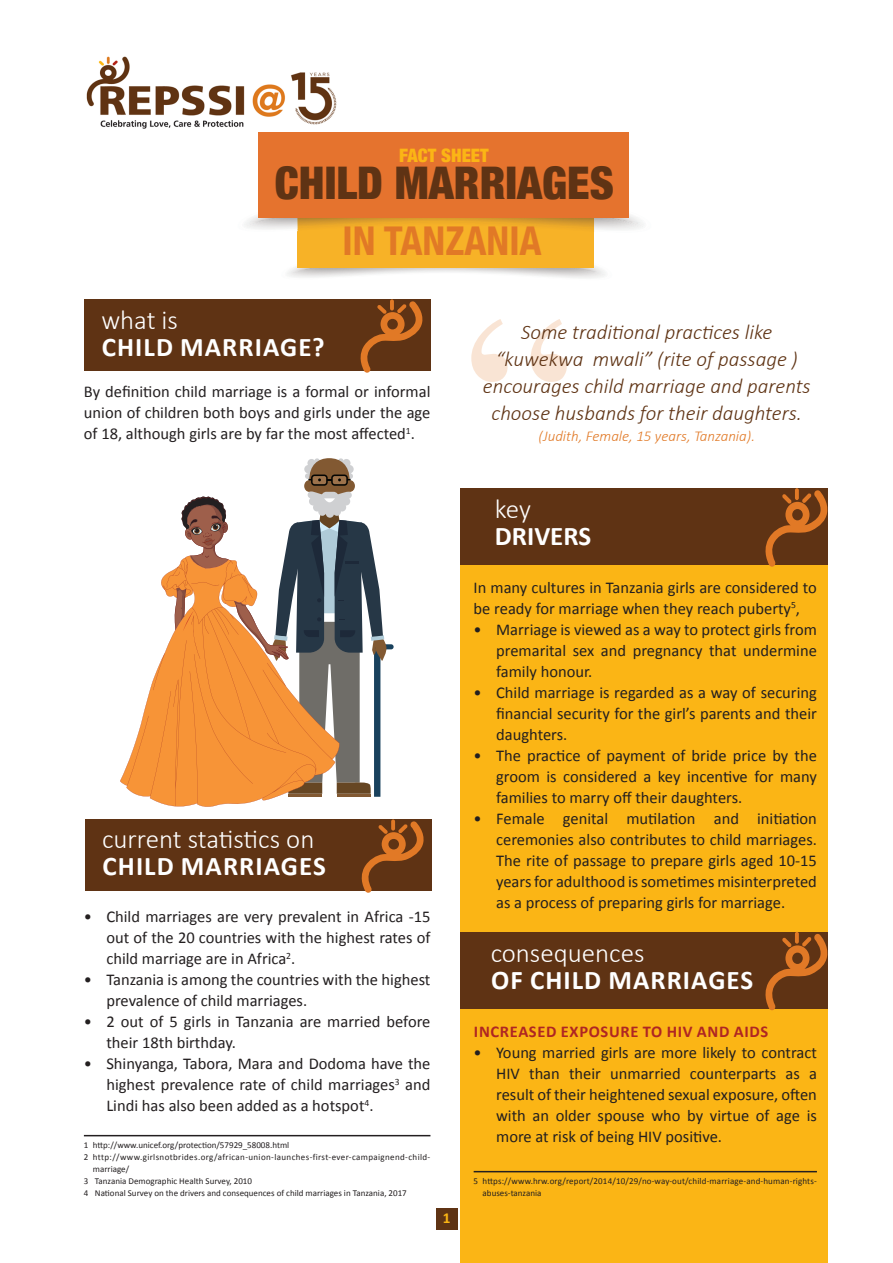
<style>
.page{position:relative;width:893px;height:1263px;background:#fff}
.page>*{position:absolute;margin:0;border:0;box-sizing:border-box;transform-origin:0 0}
.t1{font:258px "Times";color:#e17926}
.Main_Text{font:900 condensed 45px "Helvetica Neue";color:#5f3314}
.Main_Text-2{font:700 condensed 39.75px "Helvetica Neue";color:#e17926}
.HEAD_B{font:700 27px "Calibri";letter-spacing:.04em;color:#fff}
.Head_A{font:300 27px "Calibri";color:#fff}
.Main_Text-3{font:700 27px "Calibri";color:#fff}
.Main_Text-4{font:300 27px "Calibri";color:#fff}
.Main_Text-5{font:italic 300 21px/27px "Calibri";color:#5f3314;text-align:center}
.Main_Text-6{font:900 condensed 18.45px "Helvetica Neue";color:#fbb515}
.Tabs{font:16.5px/21px "Calibri";color:#231f20;text-align:justify}
.Main_Text-7{font:16.5px/21px "Calibri";color:#231f20;text-align:justify}
.Sub_Heads{font:700 16.5px "Calibri";letter-spacing:.04em;color:#af2523}
.Main_Text-8{font:700 15.3px "Calibri";color:#fbb515}
.Main_Text-9{font:italic 300 15px "Calibri";color:#e17926}
.footnotes{font:9px/12px "Calibri";color:#231f20}
.footnotes-2{font:9px/12px "Calibri";letter-spacing:.04em;color:#231f20}
</style>
<div class="page">
<hr style="left:84px;top:1135px;width:346px;height:1px;background:#231f20">
<svg style="left:120px;top:575px;width:156px;height:232px"></svg>
<svg style="left:165px;top:458px;width:229px;height:339px"></svg>
<div style="left:460px;top:544px;width:367px;height:719px;background:#fbb515"></div>
<div style="left:460px;top:488px;width:367px;height:77px;background:#5f3314"></div>
<div style="left:460px;top:932px;width:367px;height:76px;background:#5f3314"></div>
<svg style="left:765px;top:490px;width:63px;height:77px"></svg>
<hr style="left:795px;top:932px;width:4px;height:12px;background:#e17926;border-radius:2px">
<svg style="left:764px;top:933px;width:64px;height:77px"></svg>
<hr style="left:474px;top:1171px;width:343px;height:1px;background:#231f20">
<svg style="left:287px;top:262px;width:318px;height:16px"></svg>
<div style="left:298px;top:200px;width:296px;height:68px;background:#f7b227"></div>
<svg style="left:244px;top:215px;width:400px;height:19px"></svg>
<div style="left:258px;top:132px;width:371px;height:85px;background:#e5732e"></div>
<img style="left:86px;top:56px;width:251px;height:73px">
<div style="left:436px;top:1208px;width:21px;height:21px;background:#5f3314"></div>
<div style="left:84px;top:299px;width:346px;height:72px;background:#5f3314"></div>
<svg style="left:360px;top:301px;width:63px;height:72px"></svg>
<div style="left:85px;top:819px;width:347px;height:72px;background:#5f3314"></div>
<svg style="left:361px;top:821px;width:63px;height:72px"></svg>
<p class="Main_Text-6" style="left:399px;top:140px;width:91px">FACT SHEET</p>
<p class="Main_Text" style="left:275px;top:146px;width:341px">CHILD MARRIAGES</p>
<p class="Main_Text-2" style="left:343px;top:208px;width:201px">IN TANZANIA</p>
<p class="Head_A" style="left:101px;top:304px;width:78px">what is</p>
<p class="HEAD_B" style="left:102px;top:330px;width:224px">CHILD MARRIAGE?</p>
<p class="Main_Text-7" style="left:84px;top:381px;width:348px">By definition child marriage is a formal or informal union of children both boys and girls under the age of 18, although girls are by far the most affected<sup>1</sup>.</p>
<h1 class="t1" style="left:464px;top:165px;width:116px">“</h1>
<p class="Main_Text-5" style="left:483px;top:319px;width:329px">Some traditional practices like “kuwekwa mwali” (rite of passage ) encourages child marriage and parents choose husbands for their daughters.</p>
<p class="Main_Text-9" style="left:539px;top:427px;width:218px">(Judith, Female, 15 years, Tanzania).</p>
<p class="Head_A" style="left:102px;top:823px;width:214px">current statistics on</p>
<p class="HEAD_B" style="left:103px;top:849px;width:225px">CHILD MARRIAGES</p>
<p class="Tabs" style="left:106px;top:906px;width:326px;text-indent:-23px">• Child marriages are very prevalent in Africa -15 out of the 20 countries with the highest rates of child marriage are in Africa<sup>2</sup>.</p>
<p class="Tabs" style="left:106px;top:969px;width:326px;text-indent:-23px">• Tanzania is among the countries with the highest prevalence of child marriages.</p>
<p class="Tabs" style="left:106px;top:1011px;width:326px;text-indent:-23px">• 2 out of 5 girls in Tanzania are married before their 18th birthday.</p>
<p class="Tabs" style="left:106px;top:1053px;width:326px;text-indent:-23px">• Shinyanga, Tabora, Mara and Dodoma have the highest prevalence rate of child marriages<sup>3</sup> and Lindi has also been added as a hotspot<sup>4</sup>.</p>
<p class="footnotes" style="left:84px;top:1139px;width:207px">1 http://www.unicef.org/protection/57929_58008.html</p>
<p class="footnotes-2" style="left:93px;top:1151px;width:339px;text-indent:-9px">2 http://www.girlsnotbrides.org/african-union-launches-first-ever-campaignend-child&shy;marriage/</p>
<p class="footnotes" style="left:84px;top:1175px;width:170px">3 Tanzania Demographic Health Survey, 2010</p>
<p class="footnotes" style="left:84px;top:1187px;width:324px">4 National Survey on the drivers and consequences of child marriages in Tanzania, 2017</p>
<p class="Main_Text-8" style="left:443px;top:1208px;width:9px">1</p>
<p class="Main_Text-4" style="left:495px;top:492px;width:38px">key</p>
<p class="Main_Text-3" style="left:495px;top:519px;width:98px">DRIVERS</p>
<p class="Main_Text-7" style="left:474px;top:577px;width:345px">In many cultures in Tanzania girls are considered to be ready for marriage when they reach puberty<sup>5</sup>,</p>
<p class="Tabs" style="left:496px;top:619px;width:322px;text-indent:-22px">• Marriage is viewed as a way to protect girls from premarital sex and pregnancy that undermine family honour.</p>
<p class="Tabs" style="left:496px;top:682px;width:322px;text-indent:-22px">• Child marriage is regarded as a way of securing financial security for the girl’s parents and their daughters.</p>
<p class="Tabs" style="left:496px;top:745px;width:322px;text-indent:-22px">• The practice of payment of bride price by the groom is considered a key incentive for many families to marry off their daughters.</p>
<p class="Tabs" style="left:496px;top:808px;width:322px;text-indent:-22px">• Female genital mutilation and initiation ceremonies also contributes to child marriages.<br>The rite of passage to prepare girls aged 10-15 years for adulthood is sometimes misinterpreted as a process of preparing girls for marriage.</p>
<p class="Head_A" style="left:491px;top:936px;width:155px">consequences</p>
<p class="HEAD_B" style="left:491px;top:963px;width:264px">OF CHILD MARRIAGES</p>
<p class="Sub_Heads" style="left:474px;top:1021px;width:296px">INCREASED EXPOSURE TO HIV AND AIDS</p>
<p class="Tabs" style="left:496px;top:1042px;width:322px;text-indent:-22px">• Young married girls are more likely to contract HIV than their unmarried counterparts as a result of their heightened sexual exposure, often with an older spouse who by virtue of age is more at risk of being HIV positive.</p>
<p class="footnotes" style="left:483px;top:1175px;width:336px;text-indent:-9px">5 https://www.hrw.org/report/2014/10/29/no-way-out/child-marriage-and-human-rights&shy;abuses-tanzania</p>
</div>
